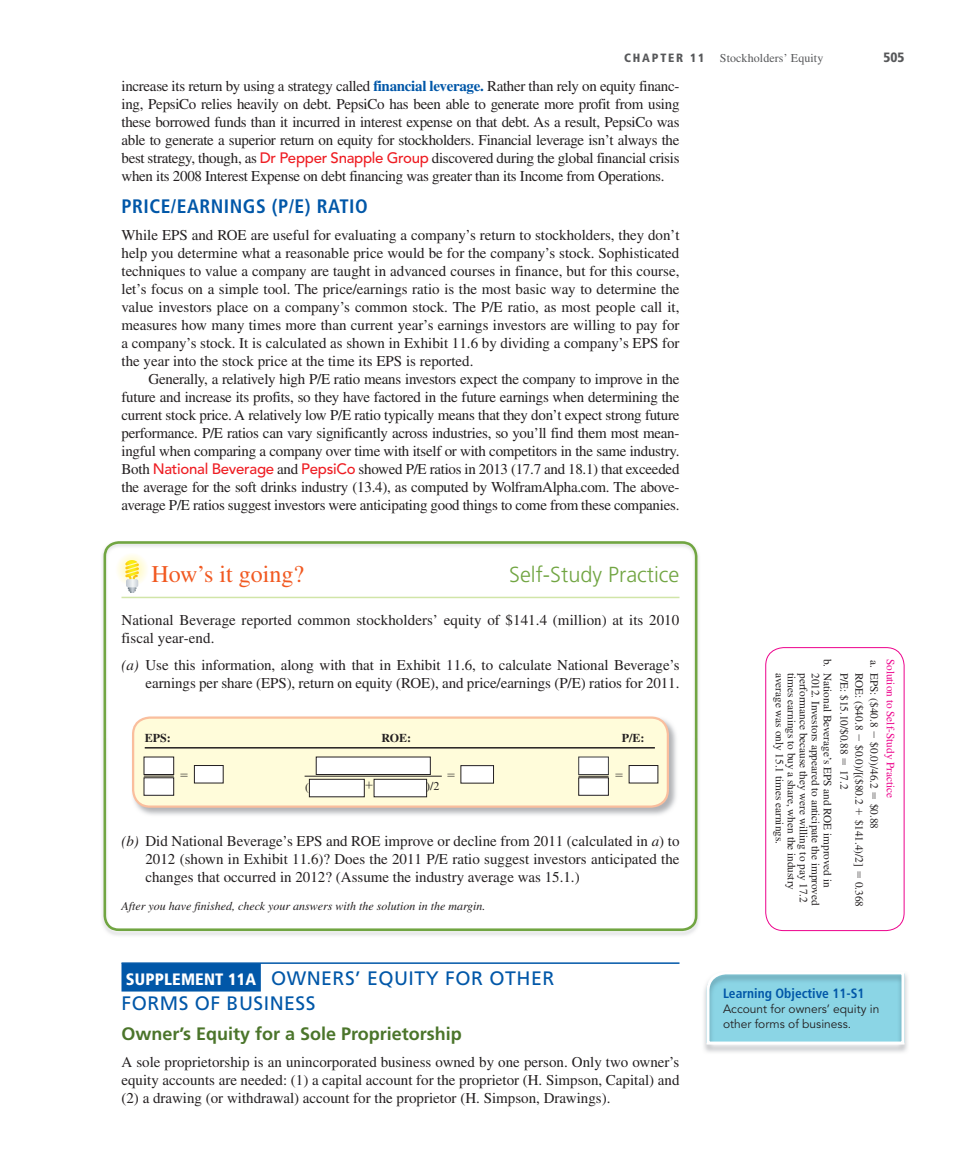
<style>
.page{position:relative;width:972px;height:1175px;background:#fff}
.page>*{position:absolute;margin:0;border:0;box-sizing:border-box;transform-origin:0 0}
.t1{font:24px "Times LT Std";color:#f15921}
.t2{font:300 21.75px "Frutiger LT Std";color:#71a542}
.t3{font:19.5px/25.5px "Frutiger LT Std";letter-spacing:.025em;color:#0157a8}
.t4{font:700 condensed 19.5px "Frutiger LT Std";letter-spacing:.025em;color:#0157a8}
.t5{font:700 18px "Frutiger LT Std";color:#4b752b}
.t6{font:15px/18px "Times LT Std";letter-spacing:-.005em;color:#231f20;text-align:justify}
.t7{font:700 condensed 13.5px "Frutiger LT Std";color:#0157a8}
.t8{font:900 condensed 13.5px "Frutiger LT Std";color:#57585a}
.t9{font:italic 12px "Times LT Std";color:#231f20}
.t10{font:12px/15px "Avenir LT Pro";color:#231f20}
.t11{font:12px "Times LT Std";letter-spacing:.01em;color:#57585a}
.t12{font:700 12px "Times LT Std";color:#231f20}
.t13{font:900 condensed 12px "Frutiger LT Std";letter-spacing:.15em;color:#57585a}
.t14{font:12px "Times LT Std";color:#231f20}
.t15{font:11.25px/16.5px "Times LT Std";color:#231f20}
.t16{font:11.25px/16.5px "Times LT Std";color:#ed028c}
.s1{font-weight:700;color:#0157a8}
.s2{font-family:"Avenir LT Pro";font-weight:500;color:#ee1d23}
.s3{font-style:italic}
.s4{font-weight:900;font-stretch:condensed;font-size:16.5px;color:#fff}
.s5{color:#231f20}
</style>
<div class="page">
<img style="left:704px;top:975px;width:204px;height:78px">
<svg style="left:705px;top:973px;width:201px;height:73px;background:#96d6e4"></svg>
<svg style="left:103px;top:541px;width:595px;height:390px"></svg>
<hr style="left:122px;top:596px;width:558px;height:2px;background:#d1e5a8">
<img style="left:116px;top:553px;width:33px;height:33px;border-radius:50%">
<svg style="left:125px;top:560px;width:14px;height:33px"></svg>
<img style="left:131px;top:716px;width:548px;height:101px">
<div style="left:133px;top:717px;width:535px;height:89px;background:#fffcda;border-radius:17px"></div>
<div style="left:132px;top:716px;width:537px;height:91px;border:2px solid #fabe9d;border-radius:17px"></div>
<hr style="left:145px;top:747px;width:510px;height:1px;background:#231f20">
<div style="left:194px;top:765px;width:29px;height:18px;background:#fff"></div>
<div style="left:194px;top:765px;width:29px;height:18px;border:1px solid #231f20"></div>
<div style="left:144px;top:757px;width:30px;height:17px;background:#fff"></div>
<div style="left:144px;top:777px;width:30px;height:18px;background:#fff"></div>
<div style="left:629px;top:765px;width:29px;height:18px;background:#fff"></div>
<div style="left:629px;top:765px;width:29px;height:18px;border:1px solid #231f20"></div>
<div style="left:579px;top:757px;width:29px;height:17px;background:#fff"></div>
<div style="left:579px;top:777px;width:29px;height:18px;background:#fff"></div>
<div style="left:461px;top:765px;width:33px;height:18px;background:#fff"></div>
<div style="left:461px;top:765px;width:33px;height:18px;border:1px solid #231f20"></div>
<div style="left:316px;top:757px;width:114px;height:17px;background:#fff"></div>
<div style="left:374px;top:779px;width:53px;height:17px;background:#fff"></div>
<div style="left:374px;top:779px;width:53px;height:18px;border:1px solid #231f20"></div>
<div style="left:309px;top:779px;width:55px;height:17px;background:#fff"></div>
<div style="left:309px;top:779px;width:55px;height:18px;border:1px solid #231f20"></div>
<div style="left:765px;top:647px;width:139px;height:284px;border:1px solid #ed028c;border-radius:18px"></div>
<hr style="left:122px;top:962px;width:558px;height:1px;background:#0157a8">
<div style="left:122px;top:963px;width:139px;height:28px;background:#0157a8"></div>
<hr style="left:305px;top:775px;width:137px;height:1px;background:#231f20">
<hr style="left:144px;top:775px;width:30px;height:1px;background:#231f20">
<hr style="left:579px;top:776px;width:30px;height:1px;background:#231f20">
<p class="t13" style="left:624px;top:53px;width:82px">CHAPTER 11</p>
<p class="t11" style="left:720px;top:54px;width:105px">Stockholders’ Equity</p>
<p class="t8" style="left:883px;top:52px;width:23px">505</p>
<p class="t6" style="left:122px;top:79px;width:560px">increase its return by using a strategy called <span class="s1">financial leverage.</span> Rather than rely on equity financ&shy;ing, PepsiCo relies heavily on debt. PepsiCo has been able to generate more profit from using these borrowed funds than it incurred in interest expense on that debt. As a result, PepsiCo was able to generate a superior return on equity for stockholders. Financial leverage isn’t always the best strategy, though, as <span class="s2">Dr Pepper Snapple Group</span> discovered during the global financial crisis when its 2008 Interest Expense on debt financing was greater than its Income from Operations.</p>
<p class="t4" style="left:122px;top:198px;width:248px">PRICE/EARNINGS (P/E) RATIO</p>
<p class="t6" style="left:121px;top:227px;width:560px">While EPS and ROE are useful for evaluating a company’s return to stockholders, they don’t</p>
<p class="t6" style="left:122px;top:245px;width:559px">help you determine what a reasonable price would be for the company’s stock. Sophisticated</p>
<p class="t6" style="left:122px;top:263px;width:560px">techniques to value a company are taught in advanced courses in finance, but for this course,</p>
<p class="t6" style="left:122px;top:281px;width:560px">let’s focus on a simple tool. The price/earnings ratio is the most basic way to determine the</p>
<p class="t6" style="left:122px;top:299px;width:560px">value investors place on a company’s common stock. The P/E ratio, as most people call it,</p>
<p class="t6" style="left:122px;top:317px;width:560px">measures how many times more than current year’s earnings investors are willing to pay for</p>
<p class="t6" style="left:122px;top:335px;width:560px">a company’s stock. It is calculated as shown in Exhibit 11.6 by dividing a company’s EPS for</p>
<p class="t6" style="left:122px;top:353px;width:354px">the year into the stock price at the time its EPS is reported.</p>
<p class="t6" style="left:149px;top:371px;width:533px">Generally, a relatively high P/E ratio means investors expect the company to improve in the</p>
<p class="t6" style="left:122px;top:389px;width:560px">future and increase its profits, so they have factored in the future earnings when determining the</p>
<p class="t6" style="left:122px;top:407px;width:559px">current stock price. A relatively low P/E ratio typically means that they don’t expect strong future</p>
<p class="t6" style="left:122px;top:425px;width:560px">performance. P/E ratios can vary significantly across industries, so you’ll find them most mean-</p>
<p class="t6" style="left:122px;top:443px;width:560px">ingful when comparing a company over time with itself or with competitors in the same industry.</p>
<p class="t6" style="left:122px;top:461px;width:560px">Both <span class="s2">National Beverage</span> and <span class="s2">PepsiCo</span> showed P/E ratios in 2013 (17.7 and 18.1) that exceeded</p>
<p class="t6" style="left:122px;top:479px;width:559px">the average for the soft drinks industry (13.4), as computed by WolframAlpha.com . The above-</p>
<p class="t6" style="left:122px;top:497px;width:559px">average P/E ratios suggest investors were anticipating good things to come from these companies.</p>
<p class="t1" style="left:152px;top:565px;width:154px">How’s it going?</p>
<p class="t2" style="left:509px;top:565px;width:172px">Self-Study Practice</p>
<p class="t6" style="left:121px;top:612px;width:559px">National Beverage reported common stockholders’ equity of $141.4 (million) at its 2010 fiscal year-end.</p>
<p class="t6" style="left:122px;top:657px;width:560px;text-align:right"><span class="s3">( a )</span> Use this information, along with that in Exhibit 11.6 , to calculate National Beverage’s earnings per share (EPS), return on equity (ROE), and price/earnings (P/E) ratios for 2011.</p>
<p class="t12" style="left:145px;top:733px;width:28px">EPS:</p>
<p class="t12" style="left:381px;top:733px;width:31px">ROE:</p>
<p class="t12" style="left:622px;top:733px;width:24px">P/E:</p>
<p class="t14" style="left:305px;top:782px;width:5px">(</p>
<p class="t14" style="left:426px;top:782px;width:15px">)/2</p>
<p class="t6" style="left:145px;top:833px;width:536px;text-indent:-24px"><span class="s3">( b )</span> Did National Beverage’s EPS and ROE improve or decline from 2011 (calculated in <span class="s3">a</span> ) to 2012 (shown in Exhibit 11.6 )? Does the 2011 P/E ratio suggest investors anticipated the changes that occurred in 2012? (Assume the industry average was 15.1.)</p>
<p class="t9" style="left:122px;top:902px;width:366px">After you have finished, check your answers with the solution in the margin.</p>
<p class="t3" style="left:121px;top:967px;width:434px"><span class="s4">SUPPLEMENT 11A</span> OWNERS’ EQUITY FOR OTHER<br>FORMS OF BUSINESS</p>
<p class="t5" style="left:122px;top:1027px;width:342px">Owner’s Equity for a Sole Proprietorship</p>
<p class="t6" style="left:121px;top:1054px;width:560px">A sole proprietorship is an unincorporated business owned by one person. Only two owner’s equity accounts are needed: (1) a capital account for the proprietor (H. Simpson, Capital) and (2) a drawing (or withdrawal) account for the proprietor (H. Simpson, Drawings).</p>
<p class="t15" style="left:851px;top:658px;width:230px;text-indent:111px;rotate:90deg">17.2<br>b. National Beverage’s EPS and ROE improved in</p>
<p class="t16" style="left:898px;top:742px;width:57px;text-indent:-84px;rotate:90deg">Solution to Self-Study Practice <span class="s5">$0.0)/46.2</span></p>
<p class="t15" style="left:881px;top:803px;width:27px;rotate:90deg">$0.88</p>
<p class="t15" style="left:881px;top:659px;width:69px;rotate:90deg">a. EPS: ($40.8</p>
<p class="t15" style="left:787px;top:673px;width:173px;rotate:90deg">average was only 15.1 times earnings.</p>
<p class="t15" style="left:799px;top:673px;width:218px;rotate:90deg">times earnings to buy a share, when the industry</p>
<p class="t15" style="left:811px;top:673px;width:231px;rotate:90deg">performance because they were willing to pay 17.2</p>
<p class="t15" style="left:823px;top:673px;width:234px;rotate:90deg">2012. Investors appeared to anticipate the improved</p>
<p class="t15" style="left:851px;top:673px;width:83px;rotate:90deg">P/E: $15.10/$0.88</p>
<p class="t15" style="left:866px;top:673px;width:59px;rotate:90deg">ROE: ($40.8</p>
<p class="t15" style="left:866px;top:745px;width:61px;rotate:90deg">$0.0)/[($80.2</p>
<p class="t15" style="left:866px;top:819px;width:49px;rotate:90deg">$141.4)/2]</p>
<p class="t15" style="left:866px;top:881px;width:27px;rotate:90deg">0.368</p>
<p class="t7" style="left:723px;top:988px;width:143px">Learning Objective 11-S1</p>
<p class="t10" style="left:723px;top:1002px;width:158px">Account for owners’ equity in other forms of business.</p>
</div>
